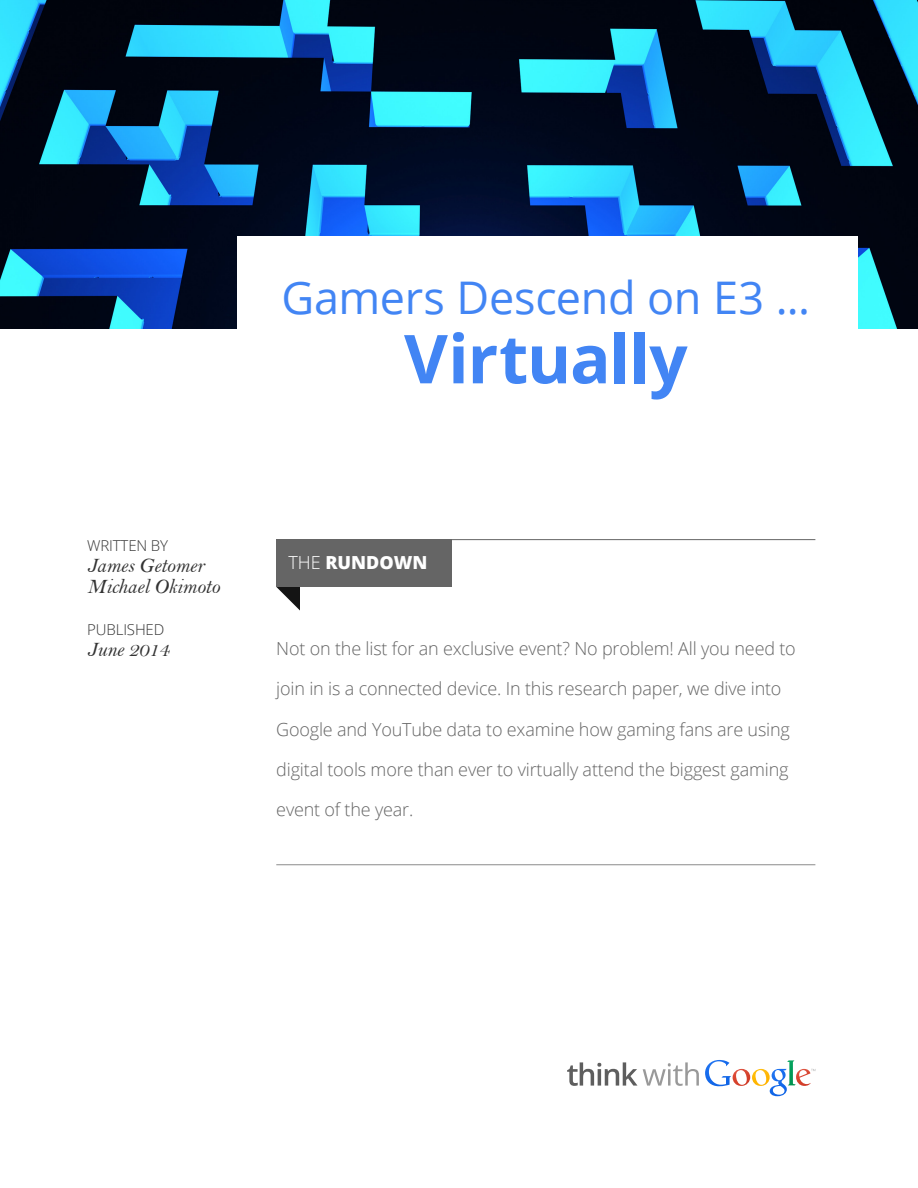
<style>
.page{position:relative;width:918px;height:1188px;background:#fff}
.page>*{position:absolute;margin:0;border:0;box-sizing:border-box;transform-origin:0 0}
.t1{font:700 67.5px "Open Sans";letter-spacing:-.02em;color:#4285f4}
.t2{font:45px "Open Sans";letter-spacing:-.01em;color:#4285f4}
.t3{font:21px "Bell MT Italic";letter-spacing:-.01em;color:#333}
.t4{font:300 18px "Open Sans";letter-spacing:-.01em;color:#656565}
.t5{font:800 18px "Open Sans";color:#fff}
.t6{font:300 15px "Open Sans";letter-spacing:-.01em;color:#333}
.s1{font-weight:300}
</style>
<div class="page">
<img style="left:0;top:0;width:918px;height:329px">
<div style="left:237px;top:236px;width:621px;height:240px;background:#fff"></div>
<hr style="left:276px;top:864px;width:539px;height:1px;background:#8b8b8b">
<svg style="left:276px;top:587px;width:24px;height:24px"></svg>
<div style="left:276px;top:540px;width:176px;height:47px;background:#656565"></div>
<hr style="left:278px;top:539px;width:537px;height:1px;background:#656565">
<svg style="left:567px;top:1062px;width:70px;height:24px"></svg>
<svg style="left:643px;top:1062px;width:56px;height:24px"></svg>
<img style="left:733px;top:1069px;width:17px;height:17px">
<img style="left:787px;top:1060px;width:9px;height:25px">
<img style="left:796px;top:1069px;width:15px;height:17px">
<img style="left:752px;top:1069px;width:18px;height:17px">
<img style="left:770px;top:1069px;width:17px;height:27px">
<img style="left:705px;top:1060px;width:26px;height:26px">
<p class="t2" style="left:282px;top:267px;width:530px">Gamers Descend on E3 ...</p>
<p class="t1" style="left:404px;top:311px;width:285px">Virtually</p>
<p class="t6" style="left:87px;top:535px;width:82px">WRITTEN BY</p>
<p class="t3" style="left:87px;top:553px;width:119px">James Getomer</p>
<p class="t3" style="left:87px;top:574px;width:134px">Michael Okimoto</p>
<p class="t6" style="left:87px;top:619px;width:79px">PUBLISHED</p>
<p class="t3" style="left:87px;top:637px;width:83px">June 2014</p>
<p class="t5" style="left:288px;top:548px;width:141px"><span class="s1">THE</span> RUNDOWN</p>
<p class="t4" style="left:276px;top:636px;width:521px">Not on the list for an exclusive event? No problem! All you need to</p>
<p class="t4" style="left:276px;top:676px;width:507px">join in is a connected device. In this research paper, we dive into</p>
<p class="t4" style="left:276px;top:717px;width:515px">Google and YouTube data to examine how gaming fans are using</p>
<p class="t4" style="left:276px;top:757px;width:514px">digital tools more than ever to virtually attend the biggest gaming</p>
<p class="t4" style="left:276px;top:797px;width:139px">event of the year.</p>
</div>
